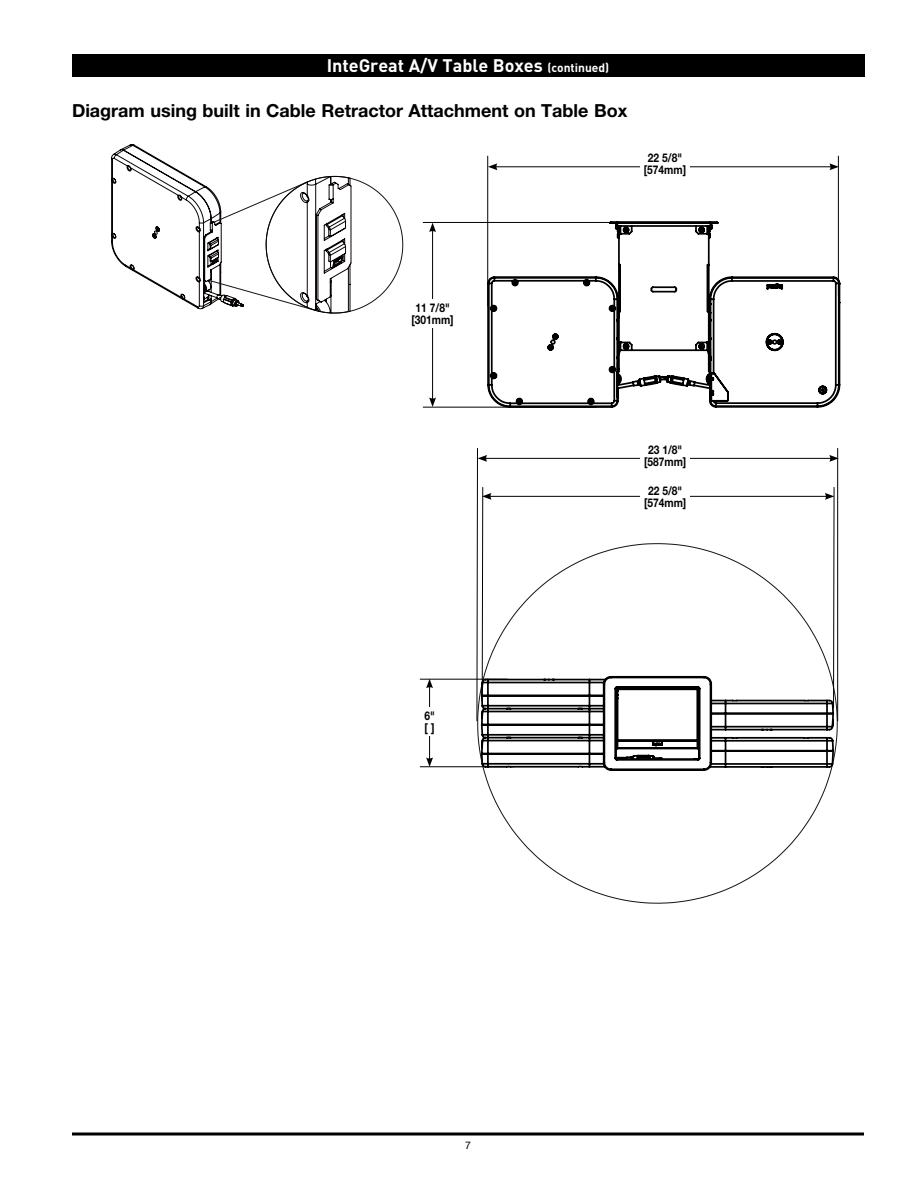
<style>
.page{position:relative;width:918px;height:1188px;background:#fff}
.page>*{position:absolute;margin:0;border:0;box-sizing:border-box;transform-origin:0 0}
.t1{font:700 18px "Helvetica Neue";color:#000}
.t2{font:700 18px "DIN Pro";color:#fff}
.t3{font:700 12px/12px "Helvetica Neue";color:#000;text-align:center;scale:.85 1}
.t4{font:10.5px "Helvetica Neue";color:#000}
.s1{font-size:12px}
</style>
<div class="page">
<svg style="left:72px;top:1132px;width:792px;height:4px"></svg>
<div style="left:72px;top:54px;width:792px;height:23px;background:#000"></div>
<hr style="left:423px;top:407px;width:174px;height:1px;background:#000">
<svg style="left:487px;top:220px;width:354px;height:188px"></svg>
<hr style="left:487px;top:156px;width:1px;height:151px;background:#000">
<hr style="left:423px;top:222px;width:187px;height:1px;background:#000">
<hr style="left:838px;top:156px;width:1px;height:140px;background:#000">
<hr style="left:495px;top:166px;width:337px;height:1px;background:#000">
<svg style="left:488px;top:163px;width:9px;height:7px"></svg>
<svg style="left:829px;top:163px;width:10px;height:7px"></svg>
<hr style="left:432px;top:230px;width:1px;height:170px;background:#000">
<svg style="left:429px;top:223px;width:7px;height:9px"></svg>
<svg style="left:429px;top:398px;width:7px;height:9px"></svg>
<div style="left:640px;top:153px;width:49px;height:28px;background:#fff"></div>
<div style="left:400px;top:299px;width:65px;height:29px;background:#fff"></div>
<svg style="left:493px;top:543px;width:345px;height:361px"></svg>
<svg style="left:477px;top:608px;width:358px;height:189px"></svg>
<hr style="left:837px;top:448px;width:1px;height:273px;background:#000">
<hr style="left:485px;top:458px;width:347px;height:1px;background:#000">
<svg style="left:829px;top:455px;width:10px;height:7px"></svg>
<hr style="left:489px;top:496px;width:338px;height:1px;background:#000">
<svg style="left:476px;top:448px;width:16px;height:274px"></svg>
<svg style="left:825px;top:487px;width:10px;height:222px"></svg>
<div style="left:641px;top:445px;width:49px;height:29px;background:#fff"></div>
<div style="left:641px;top:486px;width:49px;height:28px;background:#fff"></div>
<hr style="left:420px;top:766px;width:94px;height:1px;background:#000">
<hr style="left:420px;top:679px;width:88px;height:1px;background:#000">
<hr style="left:429px;top:686px;width:1px;height:74px;background:#000">
<svg style="left:426px;top:757px;width:7px;height:10px"></svg>
<svg style="left:426px;top:679px;width:7px;height:9px"></svg>
<div style="left:397px;top:707px;width:65px;height:29px;background:#fff"></div>
<svg style="left:111px;top:144px;width:292px;height:169px"></svg>
<h1 class="t2" style="left:327px;top:54px;width:284px">InteGreat A/V Table Boxes <span class="s1">(continued)</span></h1>
<h1 class="t1" style="left:72px;top:100px;width:557px">Diagram using built in Cable Retractor Attachment on Table Box</h1>
<p class="t3" style="left:644px;top:151px;width:51px">22 5/8" [574mm]</p>
<p class="t3" style="left:411px;top:302px;width:51px">11 7/8" [301mm]</p>
<p class="t3" style="left:644px;top:444px;width:51px">23 1/8" [587mm]</p>
<p class="t3" style="left:644px;top:484px;width:51px">22 5/8" [574mm]</p>
<p class="t3" style="left:424px;top:710px;width:14px;text-align:left">6" [ ]</p>
<p class="t4" style="left:465px;top:1139px;width:7px">7</p>
</div>
